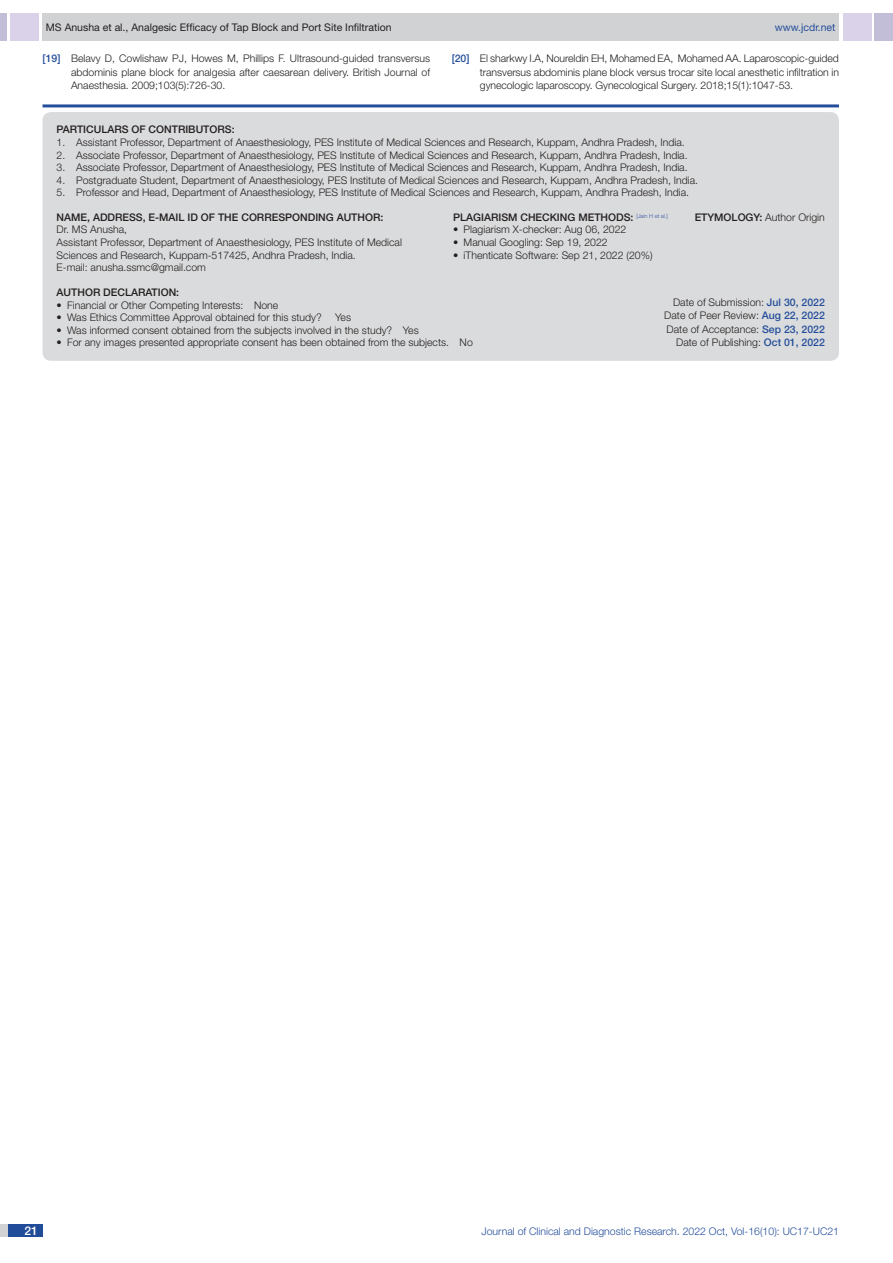
<style>
.page{position:relative;width:893px;height:1263px;background:#fff}
.page>*{position:absolute;margin:0;border:0;box-sizing:border-box;transform-origin:0 0}
.t1{font:500 12px "Helvetica Neue";color:#fff}
.t2{font:300 10.5px/13.5px "Helvetica Neue";color:#231f20;text-align:justify}
.t3{font:500 10.5px "Helvetica Neue";color:#231f20}
.t4{font:300 10.5px "Helvetica Neue";color:#244e9b}
.t5{font:10.5px "Helvetica Neue";color:#231f20}
.t6{font:10.5px "Helvetica Neue";color:#244e9b}
.s1{font-weight:500;color:#244e9b}
.s2{font-weight:500}
</style>
<div class="page">
<div style="left:0;top:13px;width:7px;height:28px;background:#c2bed7"></div>
<div style="left:10px;top:13px;width:29px;height:28px;background:#d9d2e8"></div>
<div style="left:43px;top:13px;width:796px;height:28px;background:#d1d2d4"></div>
<div style="left:875px;top:13px;width:18px;height:28px;background:#c2bed7"></div>
<div style="left:843px;top:13px;width:29px;height:28px;background:#d9d2e8"></div>
<div style="left:0;top:1224px;width:43px;height:13px;background:#d1d2d4"></div>
<div style="left:8px;top:1224px;width:35px;height:13px;background:#214c99"></div>
<hr style="left:43px;top:104px;width:796px;height:3px;background:#244e9b">
<div style="left:43px;top:112px;width:796px;height:249px;background:#dadbdc;border-radius:9px"></div>
<p class="t5" style="left:46px;top:21px;width:347px">MS Anusha et al., Analgesic Efficacy of Tap Block and Port Site Infiltration</p>
<p class="t6" style="left:775px;top:21px;width:62px">www.jcdr.net</p>
<p class="t2" style="left:71px;top:52px;width:361px;text-indent:-28px"><span class="s1">[19]</span> Belavy D, Cowlishaw PJ, Howes M, Phillips F. Ultrasound-guided transversus abdominis plane block for analgesia after caesarean delivery. British Journal of Anaesthesia. 2009;103(5):726-30.</p>
<p class="t2" style="left:480px;top:52px;width:361px;text-indent:-28px"><span class="s1">[20]</span> El sharkwy I.A, Noureldin EH, Mohamed EA, Mohamed AA. Laparoscopic-guided transversus abdominis plane block versus trocar site local anesthetic infiltration in gynecologic laparoscopy. Gynecological Surgery. 2018;15(1):1047-53.</p>
<p class="t3" style="left:57px;top:123px;width:179px">PARTICULARS OF CONTRI BUTORS:</p>
<p class="t2" style="left:57px;top:135px;width:630px">1. Assistant Professor, Department of Anaesthesiology, PES Institute of Medical Sciences and Research, Kuppam, Andhra Pradesh, India.</p>
<p class="t2" style="left:57px;top:148px;width:633px">2. Associate Professor, Department of Anaesthesiology, PES Institute of Medical Sciences and Research, Kuppam, Andhra Pradesh, India.</p>
<p class="t2" style="left:57px;top:160px;width:633px">3. Associate Professor, Department of Anaesthesiology, PES Institute of Medical Sciences and Research, Kuppam, Andhra Pradesh, India.</p>
<p class="t2" style="left:57px;top:173px;width:643px">4. Postgraduate Student, Department of Anaesthesiology, PES Institute of Medical Sciences and Research, Kuppam, Andhra Pradesh, India.</p>
<p class="t2" style="left:57px;top:186px;width:634px">5. Professor and Head, Department of Anaesthesiology, PES Institute of Medical Sciences and Research, Kuppam, Andhra Pradesh, India.</p>
<p class="t3" style="left:453px;top:211px;width:216px">PLAGIARISM CHECKING METHODS: <sup>[Jain</sup> <sup>H</sup> <sup>et</sup> <sup>al.]</sup></p>
<p class="t2" style="left:453px;top:223px;width:175px">• Plagiarism X-checker: Aug 06, 2022</p>
<p class="t2" style="left:453px;top:235px;width:156px">• Manual Googling: Sep 19, 2022</p>
<p class="t2" style="left:453px;top:248px;width:201px">• iThenticate Software: Sep 21, 2022 (20%)</p>
<p class="t3" style="left:57px;top:211px;width:52px">NAME, ADDR</p>
<p class="t3" style="left:123px;top:211px;width:185px">ESS, E-MAIL ID OF THE CORRESPONDIN</p>
<p class="t3" style="left:326px;top:211px;width:59px">G AUTHOR:</p>
<p class="t3" style="left:695px;top:211px;width:29px">ETYMOLOG</p>
<p class="t2" style="left:754px;top:211px;width:73px"><span class="s2">Y:</span> Author Origin</p>
<p class="t2" style="left:57px;top:223px;width:347px;line-height:12.6px;text-align:left">Dr. MS Anusha,<br>Assistant Professor, Department of Anaesthesiology, PES Institute of Medical Sciences and Research, Kuppam-517425, Andhra Pradesh, India.<br>E-mail: anusha.ssmc@gmail.com</p>
<p class="t2" style="left:664px;top:295px;width:162px;text-align:right">Date of Submission: <span class="s1">JUL 30, 2022<br></span>Date of Peer Review: <span class="s1">AUG 22, 2022<br></span>Date of Acceptance: <span class="s1">SEP 23, 2022<br></span>Date of Publishing: <span class="s1">OCT 01, 2022</span></p>
<p class="t3" style="left:57px;top:286px;width:62px">AUTHOR DECLA</p>
<p class="t3" style="left:138px;top:286px;width:43px">RATION:</p>
<p class="t2" style="left:57px;top:298px;width:223px">• Financial or Other Competing Interests: None</p>
<p class="t2" style="left:57px;top:310px;width:267px">• Was Ethics Committee Approval obtained for this study?</p>
<p class="t2" style="left:335px;top:310px;width:17px">Yes</p>
<p class="t2" style="left:57px;top:323px;width:364px">• Was informed consent obtained from the subjects involved in the study? Yes</p>
<p class="t2" style="left:57px;top:336px;width:418px">• For any images presented appropriate consent has been obtained from the subjects. No</p>
<p class="t1" style="left:24px;top:1223px;width:15px">21</p>
<p class="t4" style="left:482px;top:1225px;width:359px">Journal of Clinical and Diagnostic Research. 2022 Oct, Vol-16(10): UC17-UC21</p>
</div>
